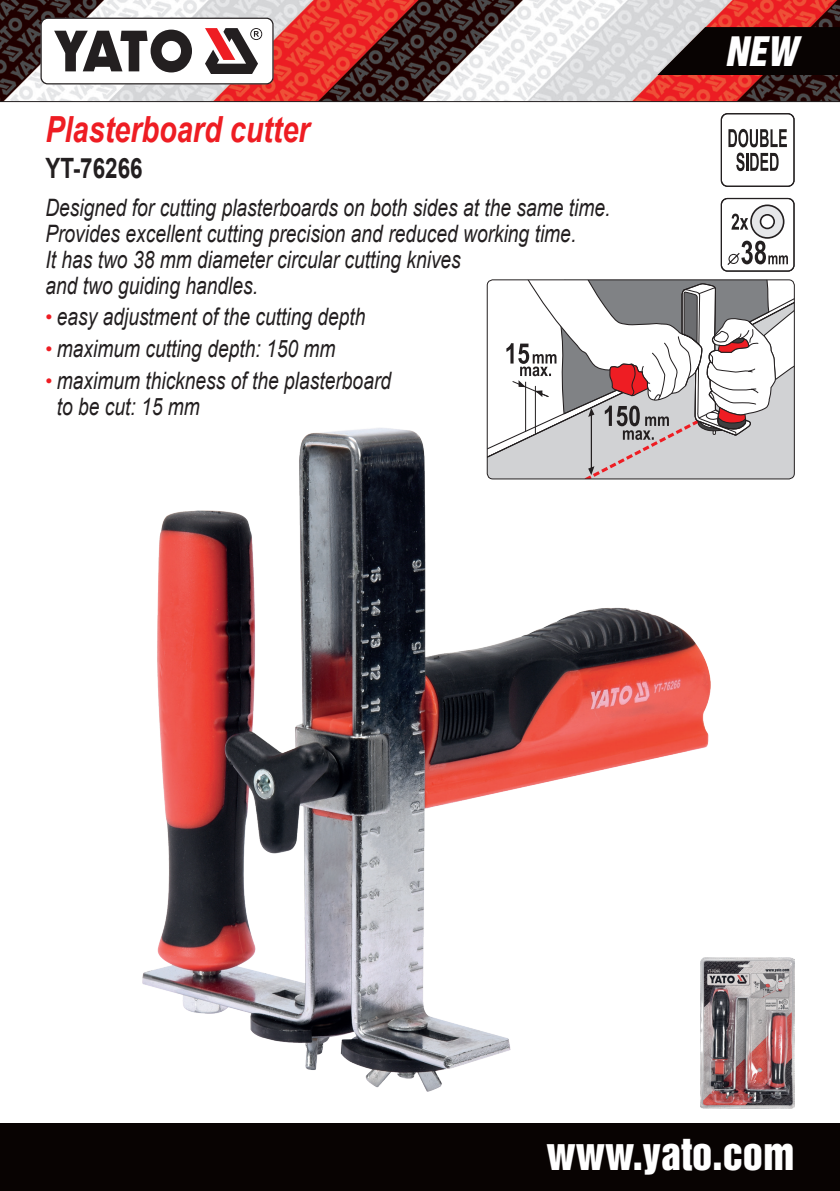
<style>
.page{position:relative;width:840px;height:1191px;background:#fff}
.page>*{position:absolute;margin:0;border:0;box-sizing:border-box;transform-origin:0 0}
.t1{font:40.4px "Switzerland Inserat";color:#fff}
.t2{font:italic 37.2px "Switzerland Inserat";color:#fff}
.Nazwa_03{font:italic 700 36px "Arial";color:#ee1d23;scale:.8 1}
.Nr_art_03{font:700 28px "Arial";color:#231f20;scale:.8 1}
.Opis_03{font:italic 24px/26px "Arial";color:#231f20;scale:.8 1}
.s1{font-style:normal;font-size:20px;color:#ee1d23}
</style>
<div class="page">
<div style="left:0;top:1123px;width:839px;height:68px;background:#080302"></div>
<svg style="left:0;top:0;width:839px;height:102px"></svg>
<svg style="left:40px;top:18px;width:233px;height:66px"></svg>
<svg style="left:657px;top:27px;width:182px;height:48px"></svg>
<svg style="left:720px;top:113px;width:74px;height:74px"></svg>
<svg style="left:720px;top:198px;width:74px;height:74px"></svg>
<svg style="left:506px;top:280px;width:287px;height:199px"></svg>
<div style="left:486px;top:279px;width:308px;height:200px;border:1px solid #231f20;border-radius:6px"></div>
<img style="left:700px;top:957px;width:94px;height:151px">
<img style="left:142px;top:427px;width:568px;height:664px">
<p class="Nazwa_03" style="left:45px;top:106px;width:332px">Plasterboard cutter</p>
<p class="Nr_art_03" style="left:45px;top:150px;width:123px">YT-76266</p>
<p class="Opis_03" style="left:45px;top:194px;width:707px">Designed for cutting plasterboards on both sides at the same time.<br>Provides excellent cutting precision and reduced working time.<br>It has two 38 mm diameter circular cutting knives<br>and two guiding handles.</p>
<p class="Opis_03" style="left:45px;top:304px;width:401px"><span class="s1">•</span> easy adjustment of the cutting depth</p>
<p class="Opis_03" style="left:45px;top:336px;width:364px"><span class="s1">•</span> maximum cutting depth: 150 mm</p>
<p class="Opis_03" style="left:57px;top:367px;width:419px;text-indent:-11px"><span class="s1">•</span> maximum thickness of the plasterboard to be cut: 15 mm</p>
<h2 class="t2" style="left:725px;top:28px;width:82px">NEW</h2>
<h1 class="t1" style="left:546px;top:1129px;width:249px">WWW.YATO.COM</h1>
</div>
